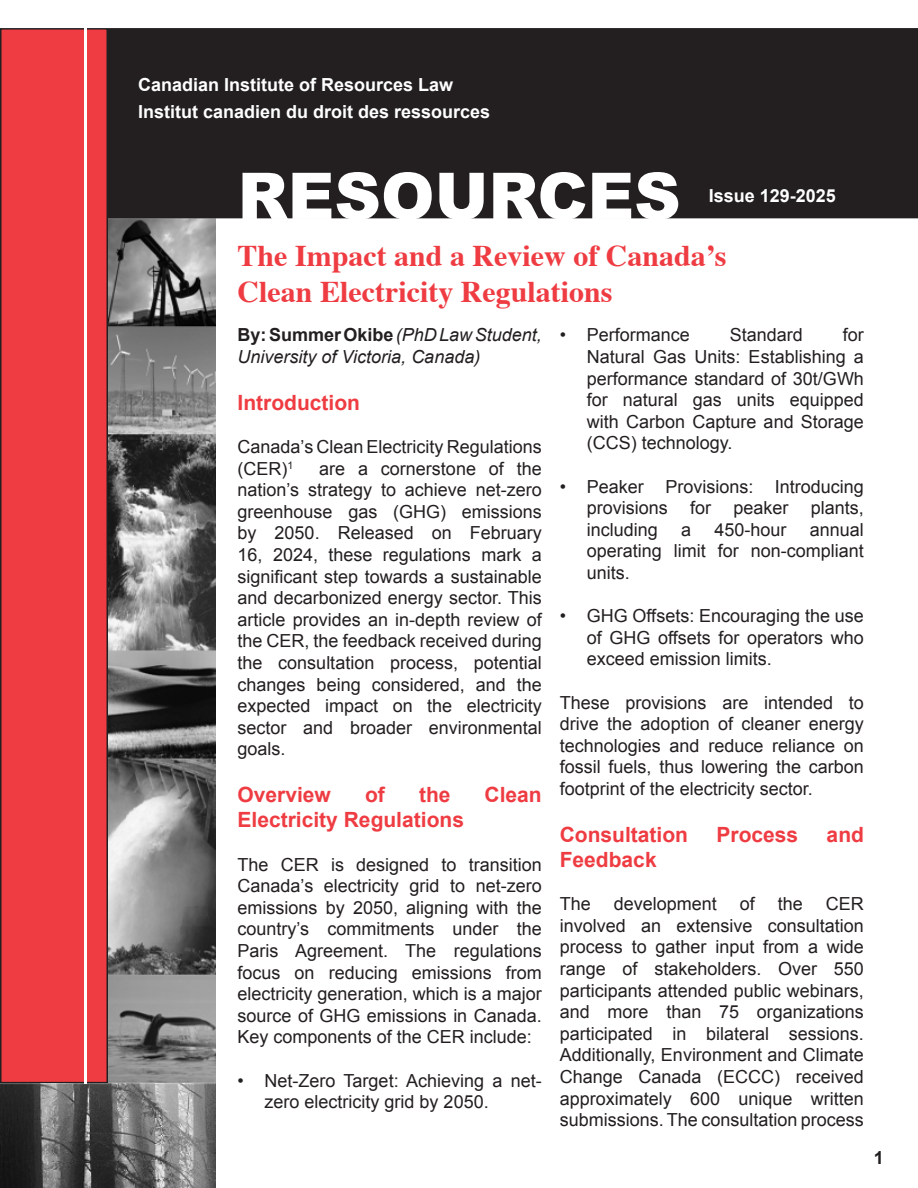
<style>
.page{position:relative;width:918px;height:1188px;background:#fff}
.page>*{position:absolute;margin:0;border:0;box-sizing:border-box;transform-origin:0 0}
.t1{font:900 64.5px "Arial";color:#fff}
.t2{font:700 30px/36px "Times";color:#ee3c42}
.t3{font:700 21px "Arial";color:#ee3c42}
.t4{font:18px/21.6px "Arial";color:#231f20;text-align:justify}
.t5{font:700 18px "Arial";color:#fff}
.t6{font:italic 18px/21.6px "Arial";color:#231f20}
.t7{font:700 18px "Arial";color:#231f20}
.s1{font-weight:700;font-style:normal}
</style>
<div class="page">
<div style="left:1px;top:29px;width:106px;height:1054px;background:#ee3c42"></div>
<div style="left:0;top:28px;width:108px;height:1055px;border:2px solid #231f20"></div>
<img style="left:108px;top:218px;width:108px;height:865px">
<img style="left:0;top:1083px;width:216px;height:105px">
<div style="left:109px;top:29px;width:808px;height:189px;background:#231f20"></div>
<div style="left:108px;top:28px;width:810px;height:190px;border:2px solid #231f20"></div>
<hr style="left:84px;top:28px;width:2px;height:1055px;background:#fff">
<p class="t5" style="left:138px;top:73px;width:317px">Canadian Institute of Resources Law</p>
<p class="t5" style="left:138px;top:100px;width:354px">Institut canadien du droit des ressources</p>
<p class="t1" style="left:238px;top:149px;width:445px">RESOURCES</p>
<p class="t2" style="left:238px;top:234px;width:490px">The Impact and a Review of Canada’s<br>Clean Electricity Regulations</p>
<p class="t6" style="left:238px;top:325px;width:306px"><span class="s1">By: Summer Okibe</span> (PhD Law Student,<br>University of Victoria, Canada)</p>
<p class="t3" style="left:238px;top:389px;width:124px">Introduction</p>
<p class="t4" style="left:238px;top:436px;width:306px">Canada’s Clean Electricity Regulations (CER)<sup>1</sup></p>
<p class="t5" style="left:709px;top:184px;width:129px">Issue 129-2025</p>
<p class="t4" style="left:560px;top:324px;width:132px">• Performance</p>
<p class="t4" style="left:730px;top:324px;width:75px">Standard</p>
<p class="t4" style="left:587px;top:324px;width:279px;text-indent:256px">for Natural Gas Units: Establishing a performance standard of 30t/GWh for natural gas units equipped with Carbon Capture and Storage (CCS) technology.</p>
<p class="t4" style="left:587px;top:476px;width:279px;text-indent:-27px">• Peaker Provisions: Introducing provisions for peaker plants, including</p>
<p class="t4" style="left:238px;top:458px;width:306px;text-indent:82px">are a cornerstone of the nation’s strategy to achieve net-zero greenhouse gas (GHG) emissions by 2050. Released on February 16, 2024, these regulations mark a significant step towards a sustainable and decarbonized energy sector. This article provides an in-depth review of the CER, the feedback received during the consultation process, potential changes being considered, and the expected impact on the electricity sector and broader environmental goals.</p>
<p class="t3" style="left:238px;top:781px;width:95px">Overview</p>
<p class="t3" style="left:365px;top:781px;width:21px">of</p>
<p class="t3" style="left:419px;top:781px;width:33px">the</p>
<p class="t3" style="left:485px;top:781px;width:59px">Clean</p>
<p class="t3" style="left:238px;top:806px;width:228px">Electricity Regulations</p>
<p class="t4" style="left:238px;top:854px;width:306px">The CER is designed to transition Canada’s electricity grid to net-zero emissions by 2050, aligning with the country’s commitments under the Paris Agreement. The regulations focus on reducing emissions from electricity generation, which is a major source of GHG emissions in Canada.<br>Key components of the CER include:</p>
<p class="t4" style="left:265px;top:1070px;width:279px;text-indent:-27px">• Net-Zero Target: Achieving a net&shy;zero electricity grid by 2050.</p>
<p class="t4" style="left:681px;top:519px;width:12px">a</p>
<p class="t4" style="left:715px;top:519px;width:74px">450-hour</p>
<p class="t4" style="left:587px;top:519px;width:279px;text-indent:223px">annual operating limit for non-compliant units.</p>
<p class="t4" style="left:587px;top:605px;width:279px;text-indent:-27px">• GHG Offsets: Encouraging the use of GHG offsets for operators who exceed emission limits.</p>
<p class="t4" style="left:560px;top:692px;width:306px">These provisions are intended to drive the adoption of cleaner energy technologies and reduce reliance on fossil fuels, thus lowering the carbon footprint of the electricity sector.</p>
<p class="t3" style="left:560px;top:821px;width:130px">Consultation</p>
<p class="t3" style="left:717px;top:821px;width:83px">Process</p>
<p class="t3" style="left:827px;top:821px;width:39px">and</p>
<p class="t3" style="left:560px;top:846px;width:98px">Feedback</p>
<p class="t4" style="left:560px;top:893px;width:33px">The</p>
<p class="t4" style="left:614px;top:893px;width:105px">development</p>
<p class="t4" style="left:740px;top:893px;width:17px">of</p>
<p class="t4" style="left:778px;top:893px;width:27px">the</p>
<p class="t4" style="left:560px;top:893px;width:306px;text-indent:266px">CER involved an extensive consultation process to gather input from a wide range of stakeholders. Over 550 participants attended public webinars, and more than 75 organizations participated in bilateral sessions.<br>Additionally, Environment and Climate Change Canada (ECCC) received approximately 600 unique written submissions. The consultation process</p>
<p class="t7" style="left:874px;top:1146px;width:12px">1</p>
</div>
